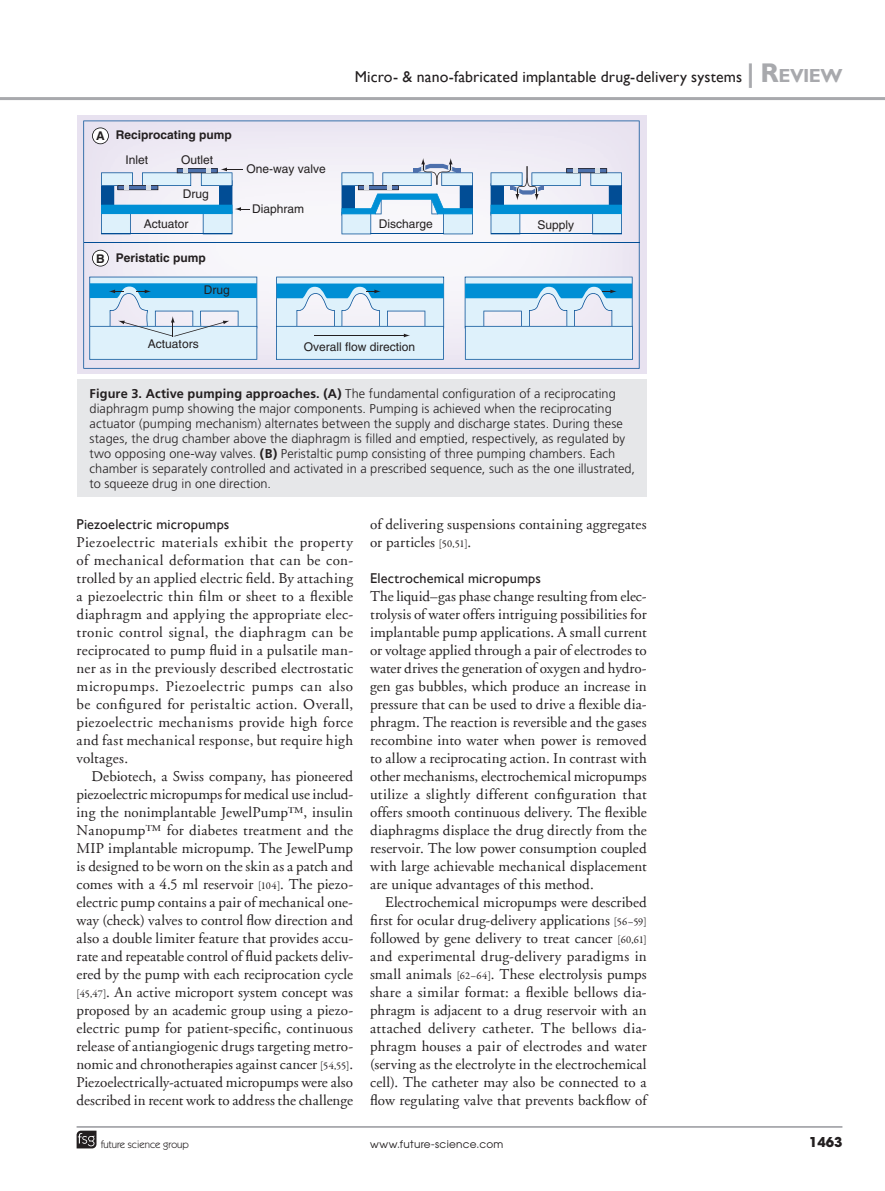
<style>
.page{position:relative;width:885px;height:1191px;background:#fff}
.page>*{position:absolute;margin:0;border:0;box-sizing:border-box;transform-origin:0 0}
.t1{font:15.75px "Gill Sans";letter-spacing:.01em;color:#231f20}
.bodyindent{font:15px/18px "Adobe Garamond";letter-spacing:.005em;color:#231f20;text-align:justify}
.bodyfirst{font:15px/18px "Adobe Garamond";letter-spacing:.015em;color:#231f20;text-align:justify}
.crosshead3{font:14.25px "Gill Sans";letter-spacing:.01em;color:#231f20}
.t2{font:700 13.5px "Avant Garde";color:#231f20}
.figurecaption{font:300 12.75px/15px "Frutiger";letter-spacing:.005em;color:#231f20}
.t3{font:12px "Helvetica LT Std";color:#231f20}
.t4{font:700 12px/24.3px "Helvetica LT Std";color:#231f20}
.t5{font:10.5px "Avant Garde";letter-spacing:.025em;color:#231f20}
.t6{font:10.5px "Itc Kabel";color:#231f20}
.s1{font-weight:700;font-size:27px;color:#a8a9ad}
.s2{font-weight:700;font-size:18.9px;color:#a8a9ad}
.s3{font-weight:400}
.s4{font-weight:700}
.s5{font-family:"Garamond Premr Pro";font-size:10.5px}
</style>
<div class="page">
<hr style="left:77px;top:1126px;width:765px;height:1px;background:#a8a9ad">
<svg style="left:77px;top:1130px;width:19px;height:18px"></svg>
<hr style="left:0;top:97px;width:884px;height:3px;background:#a8a9ad">
<div style="left:77px;top:116px;width:569px;height:257px;background:#e8e2f0"></div>
<svg style="left:83px;top:120px;width:556px;height:249px;fill:#f0edf5"></svg>
<hr style="left:84px;top:242px;width:555px;height:1px;background:#014d95">
<svg style="left:464px;top:277px;width:168px;height:83px;background:#b7daf0"></svg>
<svg style="left:101px;top:167px;width:149px;height:67px"></svg>
<svg style="left:341px;top:158px;width:132px;height:76px"></svg>
<svg style="left:490px;top:166px;width:132px;height:68px"></svg>
<svg style="left:276px;top:277px;width:168px;height:83px;background:#b4d8ed"></svg>
<svg style="left:89px;top:277px;width:168px;height:83px;background:#b0d6ed"></svg>
<svg style="left:92px;top:127px;width:17px;height:17px"></svg>
<svg style="left:92px;top:250px;width:17px;height:16px"></svg>
<div style="left:77px;top:379px;width:569px;height:117px;background:#e6e7e9"></div>
<p class="t1" style="left:355px;top:67px;width:489px">Micro- &amp; nano-fabricated implantable drug-delivery systems <span class="s1">| R</span><span class="s2">EVIEW</span></p>
<p class="t4" style="left:96px;top:123px;width:10px">A</p>
<p class="t4" style="left:96px;top:246px;width:10px">B</p>
<p class="t4" style="left:125px;top:123px;width:108px;text-indent:-10px">Reciprocating pump<br><span class="s3">Inlet</span></p>
<p class="t3" style="left:181px;top:153px;width:34px">Outlet</p>
<p class="t3" style="left:183px;top:187px;width:28px">Drug</p>
<p class="t3" style="left:144px;top:217px;width:46px">Actuator</p>
<p class="t4" style="left:116px;top:245px;width:92px">Peristatic pump</p>
<p class="t3" style="left:204px;top:283px;width:28px">Drug</p>
<p class="t3" style="left:246px;top:162px;width:81px">One-way valve</p>
<p class="t3" style="left:252px;top:201px;width:54px">Diaphram</p>
<p class="t3" style="left:379px;top:217px;width:56px">Discharge</p>
<p class="t3" style="left:537px;top:217px;width:38px">Supply</p>
<p class="t3" style="left:148px;top:336px;width:52px">Actuators</p>
<p class="t3" style="left:304px;top:336px;width:113px">Overall flow direction</p>
<p class="t3" style="left:304px;top:339px;width:113px">Overall flow direction</p>
<p class="figurecaption" style="left:90px;top:386px;width:547px"><span class="s4">Figure 3. Active pumping approaches. (A)</span> The fundamental configuration of a reciprocating diaphragm pump showing the major components. Pumping is achieved when the reciprocating actuator (pumping mechanism) alternates between the supply and discharge states. During these stages, the drug chamber above the diaphragm is filled and emptied, respectively, as regulated by two opposing one-way valves. <span class="s4">(B)</span> Peristaltic pump consisting of three pumping chambers. Each chamber is separately controlled and activated in a prescribed sequence, such as the one illustrated, to squeeze drug in one direction.</p>
<p class="crosshead3" style="left:77px;top:515px;width:154px">Piezoelectric micropumps</p>
<p class="bodyfirst" style="left:77px;top:533px;width:278px">Piezoelectric materials exhibit the property of mechanical deformation that can be con&shy;trolled by an applied electric field. By attaching a piezoelectric thin film or sheet to a flexible diaphragm and applying the appropriate elec&shy;tronic control signal, the diaphragm can be reciprocated to pump fluid in a pulsatile man&shy;ner as in the previously described electrostatic micropumps. Piezoelectric pumps can also be configured for peristaltic action. Overall, piezoelectric mechanisms provide high force and fast mechanical response, but require high voltages.</p>
<p class="bodyindent" style="left:77px;top:767px;width:278px;text-indent:15px">Debiotech, a Swiss company, has pioneered piezoelectric micropumps for medical use includ&shy;ing the nonimplantable JewelPump™, insulin Nanopump™ for diabetes treatment and the MIP implantable micropump. The JewelPump is designed to be worn on the skin as a patch and comes with a 4.5 ml reservoir <span class="s5">[104]</span>. The piezo&shy;electric pump contains a pair of mechanical one&shy;way (check) valves to control flow direction and also a double limiter feature that provides accu&shy;rate and repeatable control of fluid packets deliv&shy;ered by the pump with each reciprocation cycle <span class="s5">[45,47]</span>. An active microport system concept was proposed by an academic group using a piezo&shy;electric pump for patient-specific, continuous release of antiangiogenic drugs targeting metro&shy;nomic and chronotherapies against cancer <span class="s5">[54,55]</span>.<br>Piezoelectrically-actuated micropumps were also described in recent work to address the challenge</p>
<p class="bodyindent" style="left:370px;top:515px;width:278px">of delivering suspensions containing aggregates or particles <span class="s5">[50,51]</span>.</p>
<p class="crosshead3" style="left:370px;top:569px;width:172px">Electrochemical micropumps</p>
<p class="bodyfirst" style="left:370px;top:587px;width:278px">The liquid–gas phase change resulting from elec&shy;trolysis of water offers intriguing possibilities for implantable pump applications. A small current or voltage applied through a pair of electrodes to water drives the generation of oxygen and hydro&shy;gen gas bubbles, which produce an increase in pressure that can be used to drive a flexible dia&shy;phragm. The reaction is reversible and the gases recombine into water when power is removed to allow a reciprocating action. In contrast with other mechanisms, electrochemical micropumps utilize a slightly different configuration that offers smooth continuous delivery. The flexible diaphragms displace the drug directly from the reservoir. The low power consumption coupled with large achievable mechanical displacement are unique advantages of this method.</p>
<p class="bodyindent" style="left:370px;top:893px;width:278px;text-indent:15px">Electrochemical micropumps were described first for ocular drug-delivery applications <span class="s5">[56–59] </span>followed by gene delivery to treat cancer <span class="s5">[60,61] </span>and experimental drug-delivery paradigms in small animals <span class="s5">[62–64]</span>. These electrolysis pumps share a similar format: a flexible bellows dia&shy;phragm is adjacent to a drug reservoir with an attached delivery catheter. The bellows dia&shy;phragm houses a pair of electrodes and water (serving as the electrolyte in the electrochemical cell). The catheter may also be connected to a flow regulating valve that prevents backflow of</p>
<p class="t6" style="left:101px;top:1138px;width:90px">future science group</p>
<p class="t5" style="left:370px;top:1138px;width:135px">www.future-science.com</p>
<p class="t2" style="left:809px;top:1133px;width:35px">1463</p>
</div>
